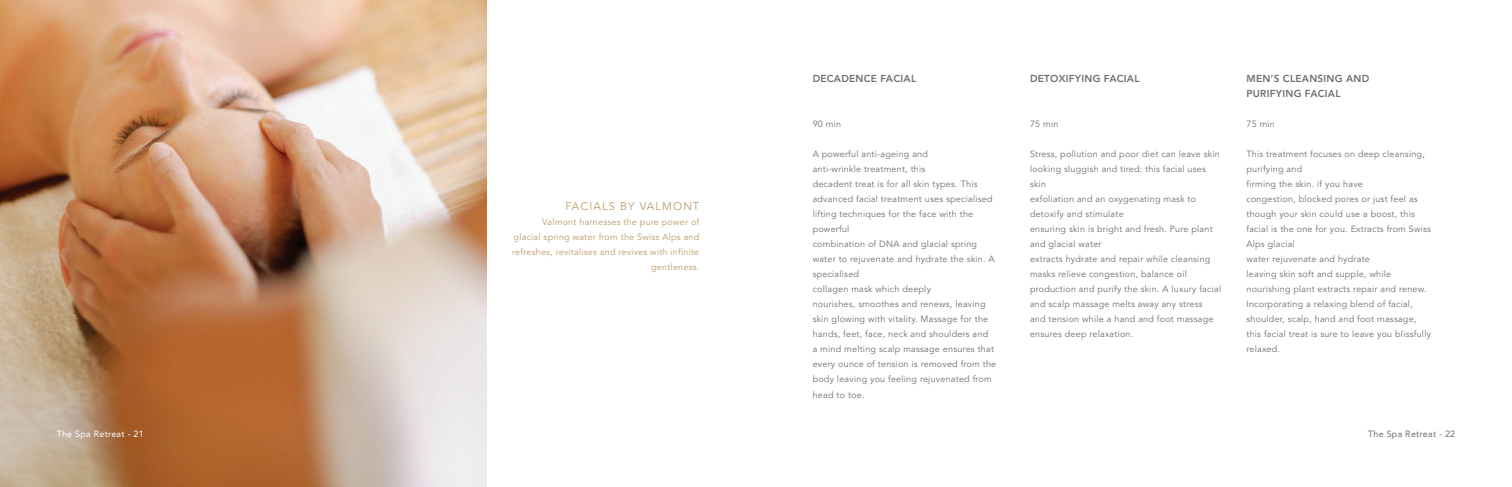
<style>
.page{position:relative;width:1512px;height:487px;background:#fff}
.page>*{position:absolute;margin:0;border:0;box-sizing:border-box;transform-origin:0 0}
.t1{font:11px "Avenir";letter-spacing:.1em;color:#bc9b69}
.t2{font:800 10px/15px "Avenir";letter-spacing:.025em;color:#6d6f71}
.t3{font:9px/15px "Avenir";letter-spacing:.025em;color:#6d6f71}
.t4{font:9px/15px "Avenir";letter-spacing:.025em;color:#bc9b69;text-align:right}
.t5{font:9px "Avenir";letter-spacing:.025em;color:#fff}
.t6{font:9px "Avenir";letter-spacing:.025em;color:#6d6f71}
</style>
<div class="page">
<img style="left:0;top:0;width:486px;height:486px">
<p class="t1" style="left:565px;top:200px;width:135px">FACIALS BY VALMONT</p>
<p class="t4" style="left:512px;top:214px;width:189px">Valmont harnesses the pure power of<br>glacial spring water from the Swiss Alps and refreshes, revitalises and revives with infinite gentleness.</p>
<p class="t2" style="left:813px;top:71px;width:105px">DECADENCE FACIAL</p>
<p class="t3" style="left:813px;top:116px;width:30px">90 min</p>
<p class="t3" style="left:813px;top:146px;width:185px">A powerful anti-ageing and<br>anti-wrinkle treatment, this<br>decadent treat is for all skin types. This advanced facial treatment uses specialised lifting techniques for the face with the powerful<br>combination of DNA and glacial spring water to rejuvenate and hydrate the skin. A specialised<br>collagen mask which deeply<br>nourishes, smoothes and renews, leaving skin glowing with vitality. Massage for the hands, feet, face, neck and shoulders and<br>a mind melting scalp massage ensures that every ounce of tension is removed from the body leaving you feeling rejuvenated from head to toe.</p>
<p class="t2" style="left:1030px;top:71px;width:111px">DETOXIFYING FACIAL</p>
<p class="t3" style="left:1030px;top:116px;width:30px">75 min</p>
<p class="t3" style="left:1030px;top:146px;width:193px">Stress, pollution and poor diet can leave skin looking sluggish and tired: this facial uses skin<br>exfoliation and an oxygenating mask to detoxify and stimulate<br>ensuring skin is bright and fresh. Pure plant and glacial water<br>extracts hydrate and repair while cleansing masks relieve congestion, balance oil production and purify the skin. A luxury facial and scalp massage melts away any stress<br>and tension while a hand and foot massage ensures deep relaxation.</p>
<p class="t2" style="left:1246px;top:71px;width:124px">MEN’S CLEANSING AND<br>PURIFYING FACIAL</p>
<p class="t3" style="left:1246px;top:116px;width:30px">75 min</p>
<p class="t3" style="left:1246px;top:146px;width:186px">This treatment focuses on deep cleansing, purifying and<br>firming the skin. if you have<br>congestion, blocked pores or just feel as though your skin could use a boost, this facial is the one for you. Extracts from Swiss Alps glacial<br>water rejuvenate and hydrate<br>leaving skin soft and supple, while nourishing plant extracts repair and renew.<br>Incorporating a relaxing blend of facial, shoulder, scalp, hand and foot massage, this facial treat is sure to leave you blissfully relaxed.</p>
<p class="t5" style="left:57px;top:428px;width:89px">The Spa Retreat - 21</p>
<p class="t6" style="left:1368px;top:428px;width:89px">The Spa Retreat - 22</p>
</div>
